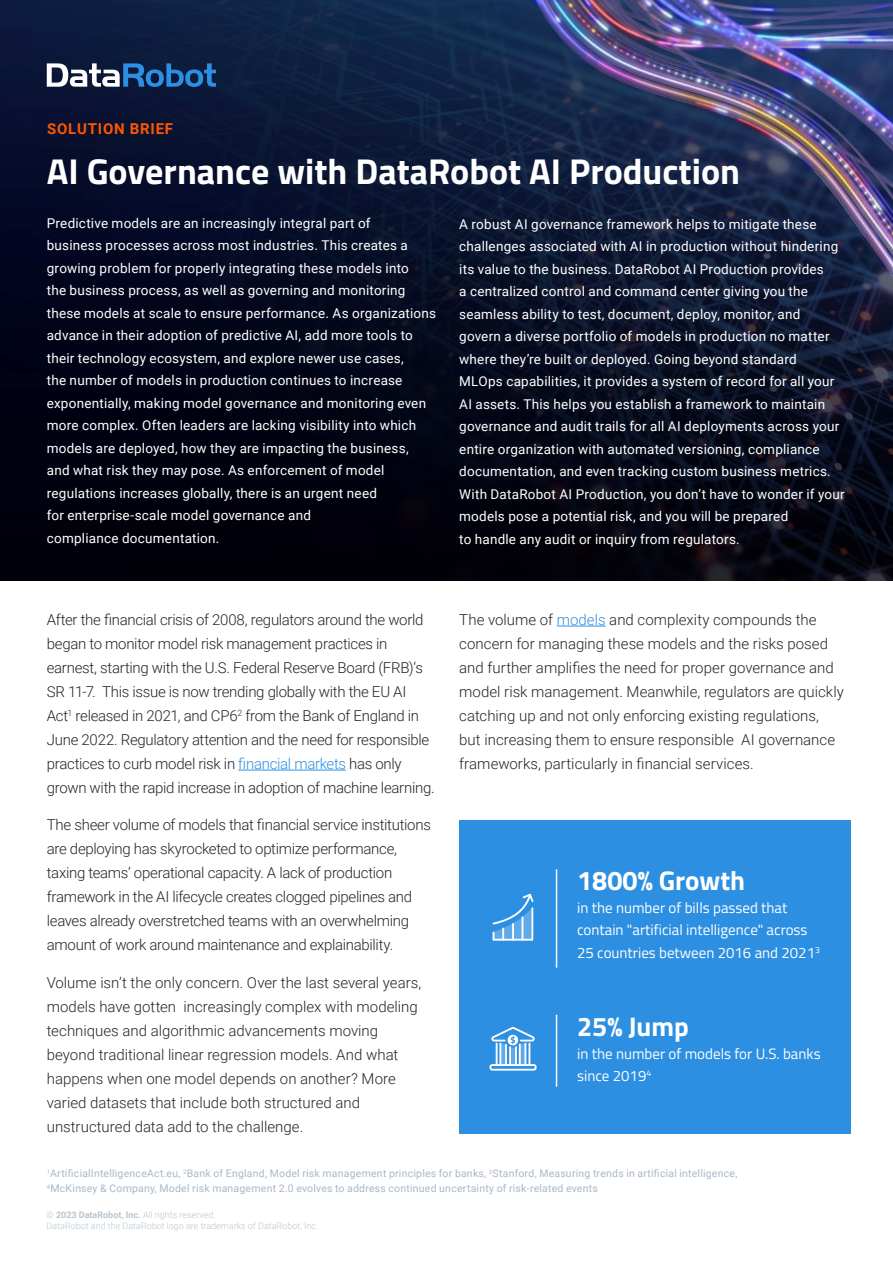
<style>
.page{position:relative;width:893px;height:1263px;background:#fff}
.page>*{position:absolute;margin:0;border:0;box-sizing:border-box;transform-origin:0 0}
.t1{font:700 36px "Titillium Web";color:#fff}
.t2{font:700 27px "Titillium Web";color:#fff}
.Copy{font:300 15px/24px "Roboto";letter-spacing:-.01em;color:#23232d}
.t3{font:15px/22.5px "Titillium Web";color:#fff}
.t4{font:700 15px "Roboto";letter-spacing:.055em;color:#ff5600}
.Copy-2{font:13.5px/22.5px "Roboto";letter-spacing:.015em;color:#fff}
.t5{font:10.5px/15px "Roboto";letter-spacing:.02em;color:#a9b8c7}
.t6{font:300 9px/10.5px "Roboto";color:#bac5ce}
.s1{color:#2d8fe2}
.s2{font-weight:700}
</style>
<div class="page">
<img style="left:0;top:0;width:893px;height:581px">
<img style="left:479px;top:0;width:414px;height:327px">
<svg style="left:47px;top:63px;width:169px;height:24px"></svg>
<hr style="left:557px;top:626px;width:49px;height:1px;background:#2d8fe2">
<div style="left:459px;top:820px;width:391px;height:314px;background:#2d8fe2"></div>
<svg style="left:493px;top:894px;width:41px;height:46px;background:#5ba7e8"></svg>
<hr style="left:493px;top:939px;width:40px;height:2px;background:#fff">
<hr style="left:556px;top:869px;width:1px;height:99px;background:#fff">
<svg style="left:489px;top:1027px;width:48px;height:43px"></svg>
<hr style="left:556px;top:1015px;width:1px;height:72px;background:#fff">
<hr style="left:238px;top:770px;width:108px;height:1px;background:#2d8fe2">
<p class="t4" style="left:47px;top:118px;width:128px">SOLUTION BRIEF</p>
<p class="t1" style="left:47px;top:144px;width:695px">AI Governance with DataRobot AI Production</p>
<p class="Copy-2" style="left:47px;top:211px;width:391px">Predictive models are an increasingly integral part of<br>business processes across most industries. This creates a growing problem for properly integrating these models into<br>the business process, as well as governing and monitoring these models at scale to ensure performance. As organizations advance in their adoption of predictive AI, add more tools to their technology ecosystem, and explore newer use cases,<br>the number of models in production continues to increase exponentially, making model governance and monitoring even more complex. Often leaders are lacking visibility into which models are deployed, how they are impacting the business,<br>and what risk they may pose. As enforcement of model regulations increases globally, there is an urgent need<br>for enterprise-scale model governance and<br>compliance documentation.</p>
<p class="Copy-2" style="left:459px;top:212px;width:387px">A robust AI governance framework helps to mitigate these challenges associated with AI in production without hindering its value to the business. DataRobot AI Production provides<br>a centralized control and command center giving you the seamless ability to test, document, deploy, monitor, and govern a diverse portfolio of models in production no matter where they’re built or deployed. Going beyond standard<br>MLOps capabilities, it provides a system of record for all your AI assets. This helps you establish a framework to maintain governance and audit trails for all AI deployments across your entire organization with automated versioning, compliance documentation, and even tracking custom business metrics.<br>With DataRobot AI Production, you don’t have to wonder if your models pose a potential risk, and you will be prepared<br>to handle any audit or inquiry from regulators.</p>
<p class="Copy" style="left:47px;top:607px;width:389px">After the financial crisis of 2008, regulators around the world began to monitor model risk management practices in earnest, starting with the U.S. Federal Reserve Board (FRB)‘s SR 11-7. This issue is now trending globally with the EU AI Act<sup>1</sup> released in 2021, and CP6<sup>2</sup> from the Bank of England in June 2022. Regulatory attention and the need for responsible practices to curb model risk in <span class="s1">financial markets</span> has only grown with the rapid increase in adoption of machine learning.</p>
<p class="Copy" style="left:47px;top:812px;width:386px">The sheer volume of models that financial service institutions are deploying has skyrocketed to optimize performance, taxing teams’ operational capacity. A lack of production framework in the AI lifecycle creates clogged pipelines and leaves already overstretched teams with an overwhelming amount of work around maintenance and explainability.</p>
<p class="Copy" style="left:47px;top:970px;width:376px">Volume isn’t the only concern. Over the last several years, models have gotten increasingly complex with modeling techniques and algorithmic advancements moving beyond traditional linear regression models. And what happens when one model depends on another? More varied datasets that include both structured and unstructured data add to the challenge.</p>
<p class="Copy" style="left:459px;top:607px;width:386px">The volume of <span class="s1">models</span> and complexity compounds the concern for managing these models and the risks posed and further amplifies the need for proper governance and model risk management. Meanwhile, regulators are quickly catching up and not only enforcing existing regulations, but increasing them to ensure responsible AI governance frameworks, particularly in financial services.</p>
<p class="t2" style="left:577px;top:860px;width:170px">1800% Growth</p>
<p class="t3" style="left:577px;top:895px;width:244px">in the number of bills passed that contain "artificial intelligence" across<br>25 countries between 2016 and 2021<sup>3</sup></p>
<p class="t2" style="left:577px;top:1006px;width:113px">25% Jump</p>
<p class="t3" style="left:577px;top:1041px;width:245px">in the number of models for U.S. banks since 2019<sup>4</sup></p>
<p class="t5" style="left:47px;top:1166px;width:692px"><sup>1</sup>ArtificialIntelligenceAct.eu, <sup>2</sup>Bank of England, Model risk management principles for banks, <sup>3</sup>Stanford, Measuring trends in artificial intelligence,<br><sup>4</sup>McKinsey &amp; Company, Model risk management 2.0 evolves to address continued uncertainty of risk-related events</p>
<p class="t6" style="left:47px;top:1209px;width:273px">© <span class="s2">2023 DataRobot, Inc.</span> All rights reserved.<br>DataRobot and the DataRobot logo are trademarks of DataRobot, Inc.</p>
</div>
